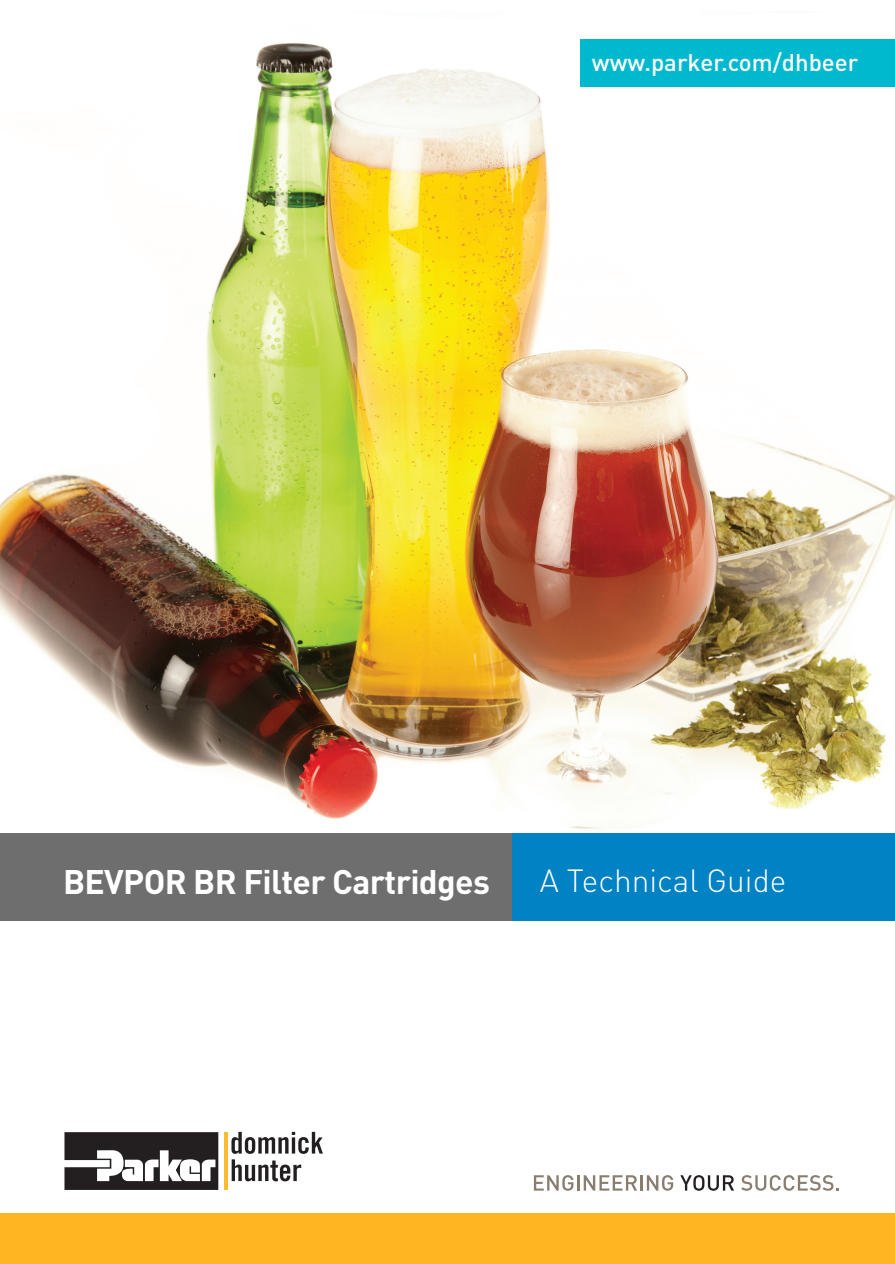
<style>
.page{position:relative;width:895px;height:1264px;background:#fff}
.page>*{position:absolute;margin:0;border:0;box-sizing:border-box;transform-origin:0 0}
.t1{font:700 33.75px "DINOT";letter-spacing:-.02em;color:#fff}
.t2{font:300 31.65px "DINOT";color:#fff}
.t3{font:500 24px "DINOT";color:#fff}
</style>
<div class="page">
<svg style="left:533px;top:1175px;width:140px;height:15px"></svg>
<svg style="left:680px;top:1175px;width:53px;height:15px"></svg>
<svg style="left:741px;top:1175px;width:97px;height:15px"></svg>
<svg style="left:64px;top:1132px;width:154px;height:57px"></svg>
<hr style="left:224px;top:1132px;width:3px;height:57px;background:#fdbb2e">
<svg style="left:231px;top:1131px;width:92px;height:22px"></svg>
<svg style="left:231px;top:1159px;width:70px;height:22px"></svg>
<img style="left:0;top:42px;width:894px;height:790px">
<div style="left:0;top:833px;width:518px;height:87px;background:#6e6e6e"></div>
<div style="left:512px;top:833px;width:382px;height:87px;background:#0082c5"></div>
<div style="left:580px;top:39px;width:314px;height:47px;background:#00b9ce"></div>
<div style="left:0;top:1213px;width:894px;height:50px;background:#ffb620"></div>
<p class="t3" style="left:591px;top:46px;width:268px">www.parker.com/dhbeer</p>
<p class="t1" style="left:63px;top:858px;width:428px">BEVPOR BR Filter Cartridges</p>
<p class="t2" style="left:539px;top:858px;width:248px">A Technical Guide</p>
</div>
